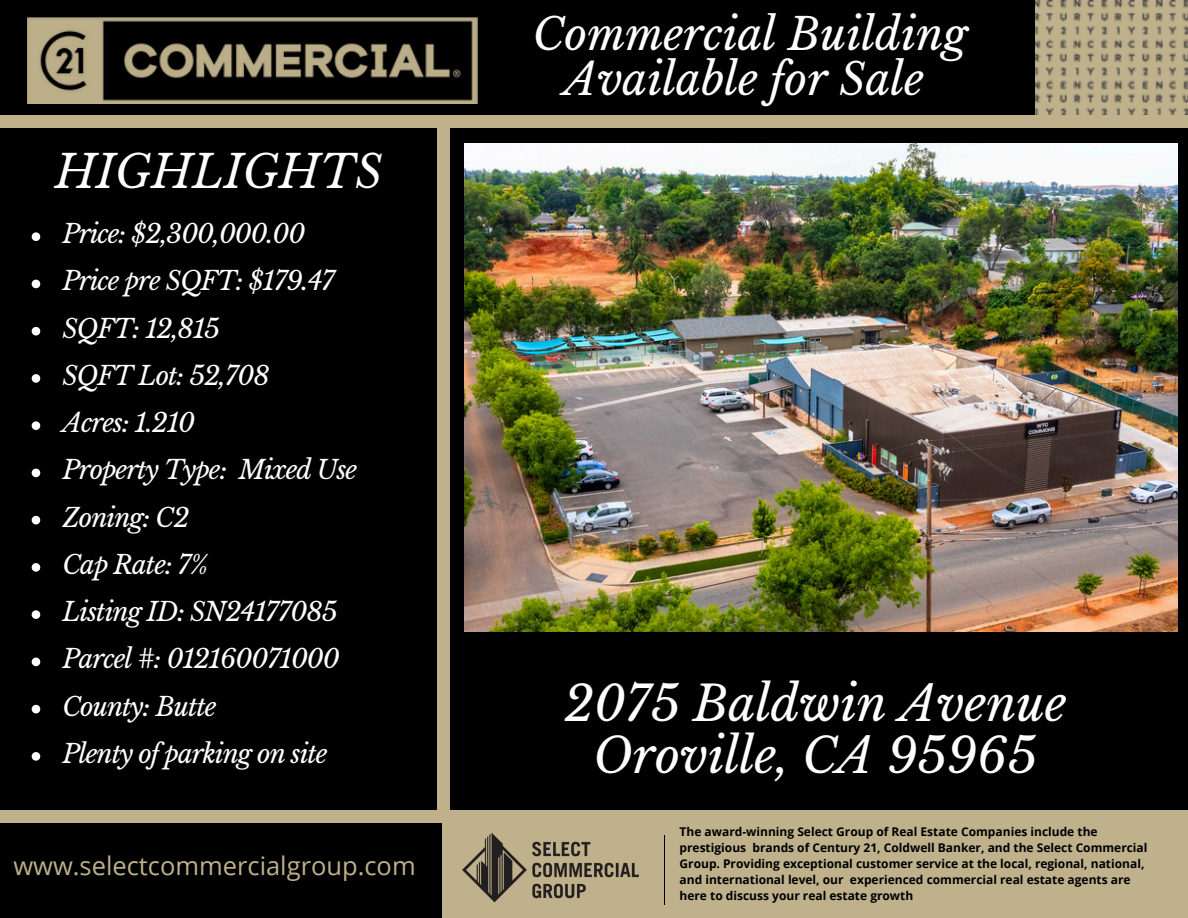
<style>
.page{position:relative;width:1188px;height:918px;background:#000}
.page>*{position:absolute;margin:0;border:0;box-sizing:border-box;transform-origin:0 0}
.t1{font:italic 48px/51.6px "Libre Baskerville";color:#fff;text-align:center}
.t2{font:italic 45px "Libre Baskerville";color:#fff}
.t3{font:italic 43.8px/45px "Libre Baskerville";color:#fff;text-align:center}
.t4{font:italic 25.8px "Libre Baskerville";letter-spacing:-.04em;color:#fff}
.t5{font:25.5px "Open Sans";color:#beb18b}
.t6{font:700 12px/15.9px "Open Sans";color:#000}
</style>
<div class="page">
<img style="left:27px;top:18px;width:450px;height:85px">
<img style="left:1036px;top:1px;width:152px;height:114px">
<div style="left:443px;top:816px;width:745px;height:102px;background:#beb18b"></div>
<img style="left:462px;top:832px;width:177px;height:71px">
<hr style="left:664px;top:835px;width:1px;height:70px;background:#000">
<div style="left:0;top:810px;width:1188px;height:12px;background:#beb18b"></div>
<div style="left:0;top:115px;width:1188px;height:12px;background:#beb18b"></div>
<div style="left:437px;top:122px;width:13px;height:695px;background:#beb18b"></div>
<img style="left:465px;top:143px;width:713px;height:489px">
<svg style="left:32px;top:232px;width:8px;height:9px"></svg>
<svg style="left:32px;top:280px;width:8px;height:8px"></svg>
<svg style="left:32px;top:327px;width:8px;height:8px"></svg>
<svg style="left:32px;top:374px;width:8px;height:9px"></svg>
<svg style="left:32px;top:421px;width:8px;height:9px"></svg>
<svg style="left:32px;top:469px;width:8px;height:8px"></svg>
<svg style="left:32px;top:516px;width:8px;height:8px"></svg>
<svg style="left:32px;top:563px;width:8px;height:9px"></svg>
<svg style="left:32px;top:610px;width:8px;height:9px"></svg>
<svg style="left:32px;top:658px;width:8px;height:8px"></svg>
<svg style="left:32px;top:705px;width:8px;height:8px"></svg>
<svg style="left:32px;top:752px;width:8px;height:9px"></svg>
<p class="t2" style="left:55px;top:145px;width:329px">HIGHLIGHTS</p>
<p class="t4" style="left:63px;top:218px;width:244px">Price: $2,300,000.00</p>
<p class="t4" style="left:63px;top:265px;width:274px">Price pre SQFT: $179.47</p>
<p class="t4" style="left:63px;top:313px;width:159px">SQFT: 12,815</p>
<p class="t4" style="left:63px;top:360px;width:209px">SQFT Lot: 52,708</p>
<p class="t4" style="left:63px;top:407px;width:134px">Acres: 1.210</p>
<p class="t4" style="left:63px;top:454px;width:296px">Property Type: Mixed Use</p>
<p class="t4" style="left:63px;top:502px;width:128px">Zoning: C2</p>
<p class="t4" style="left:63px;top:549px;width:147px">Cap Rate: 7%</p>
<p class="t4" style="left:63px;top:596px;width:277px">Listing ID: SN24177085</p>
<p class="t4" style="left:63px;top:643px;width:279px">Parcel #: 012160071000</p>
<h2 class="t4" style="left:63px;top:691px;width:156px">County: Butte</h2>
<h4 class="t4" style="left:63px;top:738px;width:267px">Plenty of parking on site</h4>
<h1 class="t5" style="left:13px;top:848px;width:404px">www.selectcommercialgroup.com</h1>
<p class="t3" style="left:533px;top:12px;width:436px">Commercial Building<br>Available for Sale</p>
<h3 class="t1" style="left:564px;top:679px;width:504px">2075 Baldwin Avenue<br>Oroville, CA 95965</h3>
<p class="t6" style="left:680px;top:824px;width:469px">The award-winning Select Group of Real Estate Companies include the prestigious brands of Century 21, Coldwell Banker, and the Select Commercial Group. Providing exceptional customer service at the local, regional, national, and international level, our experienced commercial real estate agents are here to discuss your real estate growth</p>
</div>
